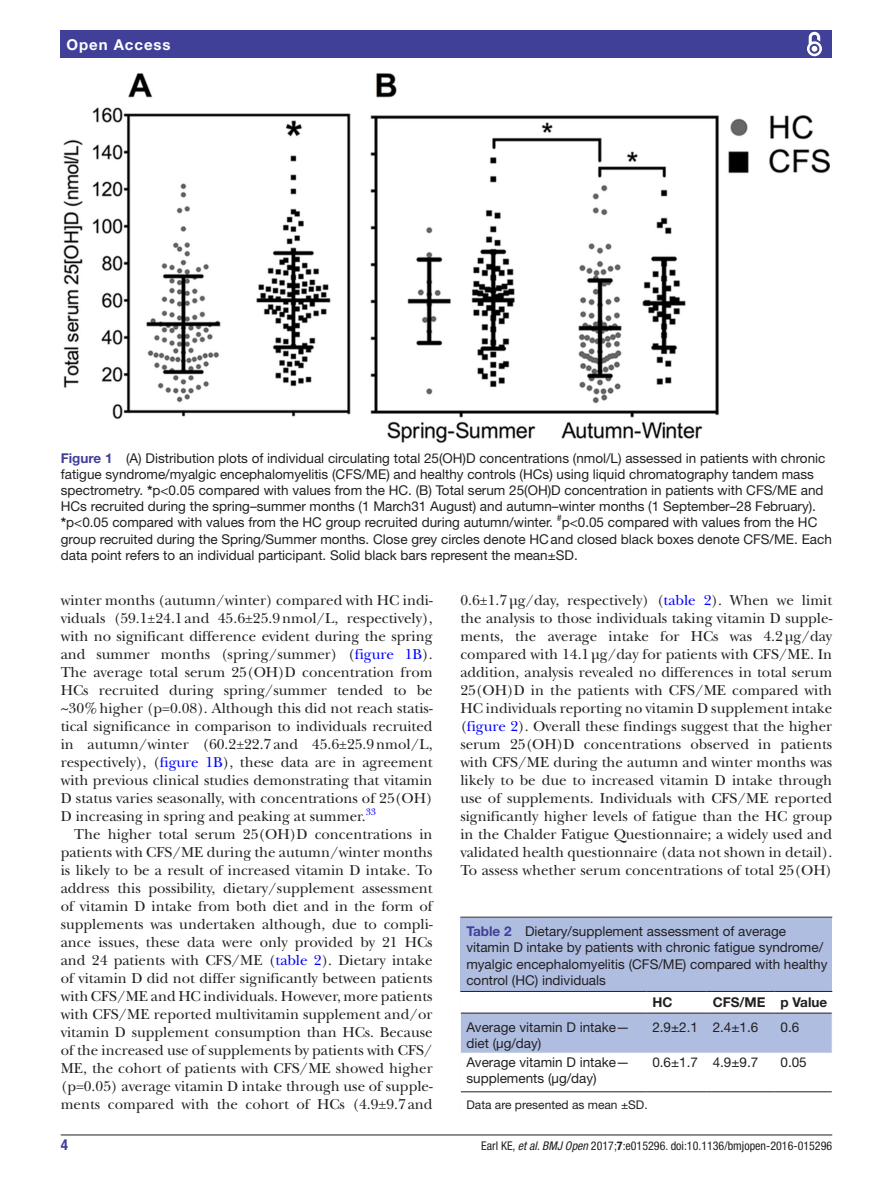
<style>
.page{position:relative;width:893px;height:1191px;background:#fff}
.page>*{position:absolute;margin:0;border:0;box-sizing:border-box;transform-origin:0 0}
.t1{font:15px/18px "New Baskerville";color:#231f20;text-align:justify}
.t2{font:700 15px "Helvetica Neue LT Std";letter-spacing:.065em;color:#fff}
.t3{font:700 condensed 15px "Helvetica Neue LT Std";color:#414099}
.t4{font:13.5px/16.2px "Helvetica Neue LT Std";color:#231f20}
.t5{font:700 13.5px "Helvetica Neue LT Std";color:#231f20}
.t6{font:condensed 12px "Helvetica Neue LT Std";color:#231f20}
.t7{font:12px "Helvetica Neue LT Std";color:#231f20}
.t8{font:9px "Helvetica Neue LT Std";color:#231f20}
.s1{font-weight:700;color:#414099}
.s2{font-weight:700}
.s3{color:#00f}
.s4{font-style:italic}
</style>
<div class="page">
<hr style="left:61px;top:1134px;width:771px;height:1px;background:#231f20">
<div style="left:61px;top:31px;width:771px;height:27px;background:#414099"></div>
<svg style="left:807px;top:31px;width:15px;height:26px"></svg>
<div style="left:460px;top:917px;width:372px;height:192px;background:#afbde1"></div>
<hr style="left:460px;top:916px;width:372px;height:1px;background:#231f20">
<div style="left:461px;top:1052px;width:371px;height:56px;background:#fff"></div>
<hr style="left:646px;top:1091px;width:61px;height:1px;background:#231f20">
<hr style="left:707px;top:1091px;width:67px;height:1px;background:#231f20">
<hr style="left:460px;top:1091px;width:186px;height:1px;background:#231f20">
<hr style="left:774px;top:1091px;width:58px;height:1px;background:#231f20">
<hr style="left:460px;top:1052px;width:1px;height:39px;background:#fff">
<svg style="left:460px;top:1091px;width:1px;height:17px"></svg>
<svg style="left:460px;top:991px;width:373px;height:61px"></svg>
<hr style="left:832px;top:1013px;width:1px;height:39px;background:#fff">
<hr style="left:460px;top:1108px;width:372px;height:2px;background:#fff">
<img style="left:64px;top:73px;width:765px;height:370px">
<p class="t2" style="left:66px;top:35px;width:106px">Open Access</p>
<p class="t4" style="left:61px;top:449px;width:766px"><span class="s1">Figure 1</span> (A) Distribution plots of individual circulating total 25(OH)D concentrations (nmol/L) assessed in patients with chronic fatigue syndrome/myalgic encephalomyelitis (CFS/ME) and healthy controls (HCs) using liquid chromatography tandem mass spectrometry. <span class="s2">*</span>p&lt;0.05 compared with values from the HC. (B) Total serum 25(OH)D concentration in patients with CFS/ME and HCs recruited during the spring–summer months (1 March31 August) and autumn–winter months (1 September–28 February). <span class="s2">*</span>p&lt;0.05 compared with values from the HC group recruited during autumn/winter.</p>
<p class="t8" style="left:557px;top:512px;width:6px">#</p>
<p class="t4" style="left:61px;top:514px;width:773px;text-indent:501px">p&lt;0.05 compared with values from the HC group recruited during the Spring/Summer months. Close grey circles denote HCand closed black boxes denote CFS/ME. Each data point refers to an individual participant. Solid black bars represent the mean±SD.</p>
<p class="t1" style="left:61px;top:591px;width:373px">winter months (autumn/winter) compared with HC indi&shy;viduals (59.1±24.1and 45.6±25.9nmol/L, respectively), with no significant difference evident during the spring and summer months (spring/summer) (<span class="s3">figure 1B</span>).<br>The average total serum 25(OH)D concentration from HCs recruited during spring/summer tended to be ~30%higher (p=0.08). Although this did not reach statis&shy;tical significance in comparison to individuals recruited in autumn/winter (60.2±22.7and 45.6±25.9nmol/L, respectively), (<span class="s3">figure 1B</span>), these data are in agreement with previous clinical studies demonstrating that vitamin D status varies seasonally, with concentrations of 25(OH)<br>D increasing in spring and peaking at summer.<sup>33</sup></p>
<p class="t1" style="left:61px;top:825px;width:373px;text-indent:14px">The higher total serum 25(OH)D concentrations in patients with CFS/ME during the autumn/winter months is likely to be a result of increased vitamin D intake. To address this possibility, dietary/supplement assessment of vitamin D intake from both diet and in the form of supplements was undertaken although, due to compli&shy;ance issues, these data were only provided by 21 HCs and 24 patients with CFS/ME (<span class="s3">table 2</span>). Dietary intake of vitamin D did not differ significantly between patients with CFS/ME and HC individuals. However, more patients with CFS/ME reported multivitamin supplement and/or vitamin D supplement consumption than HCs. Because of the increased use of supplements by patients with CFS/ ME, the cohort of patients with CFS/ME showed higher (p=0.05) average vitamin D intake through use of supple&shy;ments compared with the cohort of HCs (4.9±9.7and</p>
<p class="t1" style="left:460px;top:591px;width:373px">0.6±1.7µg/day, respectively) (<span class="s3">table 2</span>). When we limit the analysis to those individuals taking vitamin D supple&shy;ments, the average intake for HCs was 4.2µg/day compared with 14.1µg/day for patients with CFS/ME. In addition, analysis revealed no differences in total serum 25(OH)D in the patients with CFS/ME compared with HC individuals reporting no vitamin D supplement intake (<span class="s3">figure 2</span>). Overall these findings suggest that the higher serum 25(OH)D concentrations observed in patients with CFS/ME during the autumn and winter months was likely to be due to increased vitamin D intake through use of supplements. Individuals with CFS/ME reported significantly higher levels of fatigue than the HC group in the Chalder Fatigue Questionnaire; a widely used and validated health questionnaire (data not shown in detail).<br>To assess whether serum concentrations of total 25(OH)</p>
<p class="t4" style="left:466px;top:922px;width:363px"><span class="s1">Table 2</span> Dietary/supplement assessment of average vitamin D intake by patients with chronic fatigue syndrome/ myalgic encephalomyelitis (CFS/ME) compared with healthy control (HC) individuals</p>
<p class="t5" style="left:652px;top:994px;width:22px">HC</p>
<p class="t5" style="left:713px;top:994px;width:116px">CFS/ME p Value</p>
<p class="t4" style="left:466px;top:1018px;width:165px">Average vitamin D intake— diet (µg/day)</p>
<p class="t4" style="left:652px;top:1018px;width:107px">2.9±2.1 2.4±1.6</p>
<p class="t4" style="left:780px;top:1018px;width:20px">0.6</p>
<p class="t4" style="left:466px;top:1053px;width:165px">Average vitamin D intake— supplements (µg/day)</p>
<p class="t4" style="left:652px;top:1053px;width:107px">0.6±1.7 4.9±9.7</p>
<p class="t4" style="left:780px;top:1053px;width:28px">0.05</p>
<p class="t7" style="left:466px;top:1098px;width:183px">Data are presented as mean ±SD.</p>
<p class="t3" style="left:61px;top:1135px;width:9px">4</p>
<p class="t6" style="left:481px;top:1138px;width:352px">Earl KE, <span class="s4">et al</span>. <span class="s4">BMJ Open</span> 2017;<span class="s2">7</span>:e015296. doi:10.1136/bmjopen-2016-015296</p>
</div>
